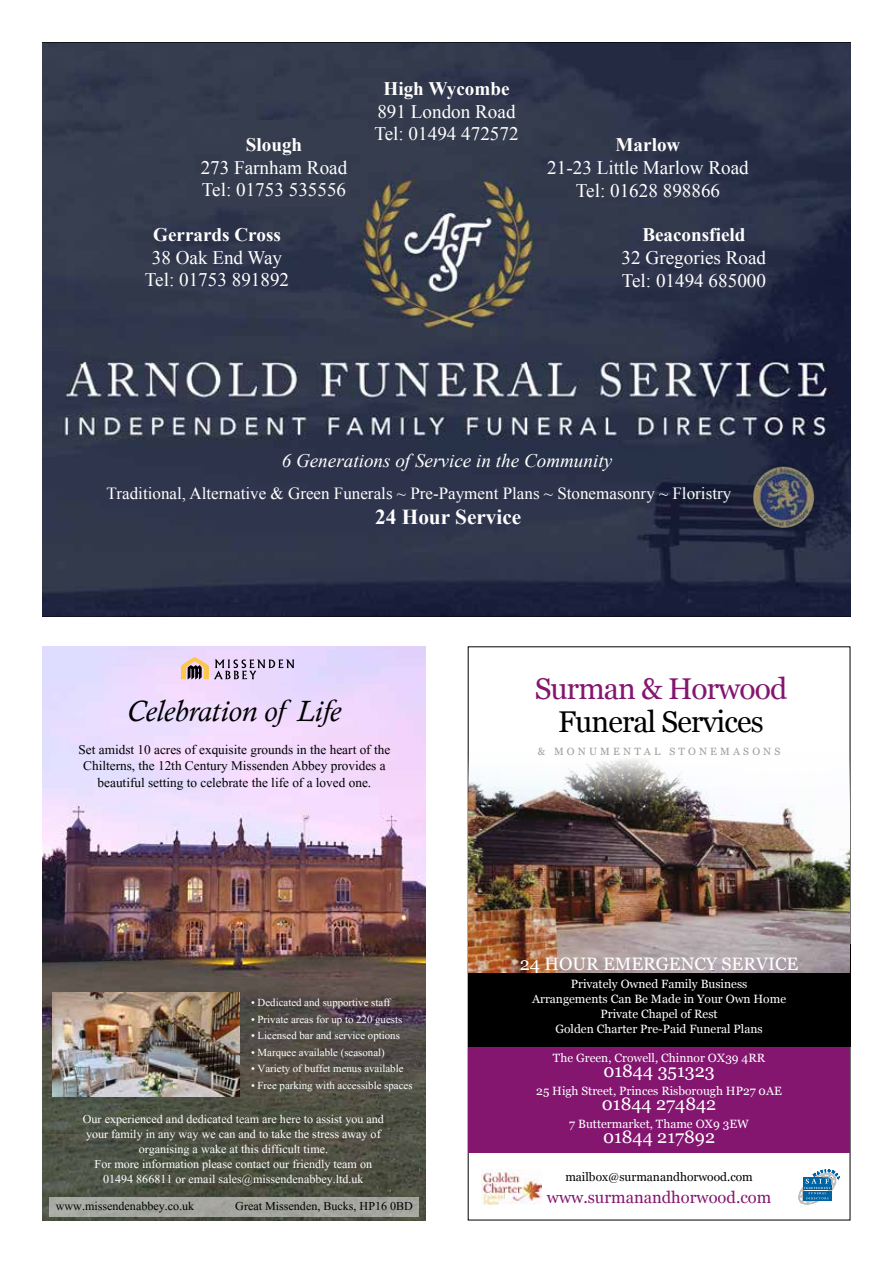
<style>
.page{position:relative;width:893px;height:1263px;background:#fff}
.page>*{position:absolute;margin:0;border:0;box-sizing:border-box;transform-origin:0 0}
.t1{font:italic 30px "Calisto";color:#000}
.t2{font:30px "Georgia";letter-spacing:-.03em;color:#000}
.t3{font:30px "Georgia";letter-spacing:-.03em;color:#841670}
.t4{font:700 21.3px "Times New Roman";color:#fff}
.t5{font:19.2px "Times New Roman";color:#fff}
.t6{font:700 19.2px "Times New Roman";color:#fff}
.t7{font:italic 19.2px "Times New Roman";color:#fff}
.t8{font:18px "Georgia";color:#fff}
.t9{font:16.95px "Times New Roman";color:#fff}
.t10{font:16.5px/16.5px "Aparajita";color:#000;text-align:center}
.t11{font:16.5px "Georgia";color:#841670}
.t12{font:15px/15px "Aparajita";color:#fff;text-align:center}
.t13{font:15px "Aparajita";color:#000}
.t14{font:13.5px "Aparajita";color:#fff}
.t15{font:12px/15px "Georgia";color:#fff;text-align:center}
.t16{font:12px "Georgia";color:#000}
.t17{font:10.5px "Georgia";letter-spacing:.3em;color:#9d9d9c}
</style>
<div class="page">
<img style="left:43px;top:1197px;width:382px;height:23px">
<div style="left:50px;top:1195px;width:369px;height:21px;background:#a5a7a0"></div>
<img style="left:43px;top:1134px;width:382px;height:63px">
<img style="left:43px;top:646px;width:382px;height:488px">
<div style="left:469px;top:1046px;width:381px;height:106px;background:#841670"></div>
<div style="left:468px;top:944px;width:382px;height:102px;background:#000"></div>
<img style="left:469px;top:753px;width:381px;height:219px">
<svg style="left:43px;top:43px;width:807px;height:574px;background:#32384d"></svg>
<img style="left:751px;top:466px;width:64px;height:62px">
<svg style="left:181px;top:657px;width:113px;height:22px;background:#bfacbb"></svg>
<img style="left:53px;top:993px;width:187px;height:103px">
<img style="left:482px;top:1169px;width:59px;height:35px">
<svg style="left:798px;top:1170px;width:42px;height:35px"></svg>
<p class="t6" style="left:246px;top:131px;width:58px">Slough</p>
<p class="t6" style="left:383px;top:75px;width:127px">High Wycombe</p>
<p class="t5" style="left:377px;top:99px;width:140px">891 London Road</p>
<p class="t5" style="left:374px;top:121px;width:146px">Tel: 01494 472572</p>
<p class="t6" style="left:616px;top:131px;width:66px">Marlow</p>
<p class="t5" style="left:201px;top:155px;width:148px">273 Farnham Road</p>
<p class="t5" style="left:547px;top:155px;width:203px">21-23 Little Marlow Road</p>
<p class="t5" style="left:202px;top:177px;width:146px">Tel: 01753 535556</p>
<p class="t5" style="left:576px;top:178px;width:146px">Tel: 01628 898866</p>
<p class="t6" style="left:153px;top:221px;width:129px">Gerrards Cross</p>
<p class="t6" style="left:642px;top:221px;width:105px">Beaconsfield</p>
<p class="t5" style="left:152px;top:244px;width:132px">38 Oak End Way</p>
<p class="t5" style="left:622px;top:244px;width:146px">32 Gregories Road</p>
<p class="t5" style="left:145px;top:267px;width:146px">Tel: 01753 891892</p>
<p class="t5" style="left:622px;top:267px;width:146px">Tel: 01494 685000</p>
<p class="t7" style="left:282px;top:447px;width:332px">6 Generations of Service in the Community</p>
<p class="t9" style="left:107px;top:482px;width:626px">Traditional, Alternative &amp; Green Funerals ~ Pre-Payment Plans ~ Stonemasonry ~ Floristry</p>
<p class="t4" style="left:375px;top:502px;width:147px">24 Hour Service</p>
<p class="t1" style="left:127px;top:693px;width:216px">Celebration of Life</p>
<p class="t10" style="left:79px;top:743px;width:313px">Set amidst 10 acres of exquisite grounds in the heart of the<br>Chilterns, the 12th Century Missenden Abbey provides a beautiful setting to celebrate the life of a loved one.</p>
<p class="t14" style="left:251px;top:996px;width:141px">• Dedicated and supportive staff</p>
<p class="t14" style="left:251px;top:1012px;width:153px">• Private areas for up to 220 guests</p>
<p class="t14" style="left:251px;top:1029px;width:150px">• Licensed bar and service options</p>
<p class="t14" style="left:251px;top:1045px;width:135px">• Marquee available (seasonal)</p>
<p class="t14" style="left:251px;top:1062px;width:154px">• Variety of buffet menus available</p>
<p class="t14" style="left:251px;top:1078px;width:163px">• Free parking with accessible spaces</p>
<p class="t12" style="left:83px;top:1113px;width:302px">Our experienced and dedicated team are here to assist you and your family in any way we can and to take the stress away of organising a wake at this difficult time.<br>For more information please contact our friendly team on 01494 866811 or email sales@missendenabbey.ltd.uk</p>
<p class="t13" style="left:56px;top:1198px;width:140px">www.missendenabbey.co.uk</p>
<p class="t13" style="left:235px;top:1198px;width:179px">Great Missenden, Bucks, HP16 0BD</p>
<p class="t3" style="left:535px;top:667px;width:254px">Surman &amp; Horwood</p>
<p class="t2" style="left:558px;top:700px;width:207px">Funeral Services</p>
<p class="t17" style="left:538px;top:743px;width:244px">&amp; MONUMENTAL STONEMASONS</p>
<p class="t8" style="left:520px;top:951px;width:280px">24 HOUR EMERGENCY SERVICE</p>
<p class="t15" style="left:532px;top:976px;width:256px">Privately Owned Family Business Arrangements Can Be Made in Your Own Home Private Chapel of Rest<br>Golden Charter Pre-Paid Funeral Plans</p>
<p class="t15" style="left:553px;top:1049px;width:214px">The Green, Crowell, Chinnor OX39 4RR</p>
<p class="t8" style="left:603px;top:1057px;width:113px">01844 351323</p>
<p class="t15" style="left:536px;top:1082px;width:247px">25 High Street, Princes Risborough HP27 0AE</p>
<p class="t8" style="left:602px;top:1090px;width:116px">01844 274842</p>
<p class="t15" style="left:569px;top:1115px;width:181px">7 Buttermarket, Thame OX9 3EW</p>
<p class="t8" style="left:603px;top:1123px;width:114px">01844 217892</p>
<p class="t16" style="left:565px;top:1168px;width:189px">mailbox@surmanandhorwood.com</p>
<p class="t11" style="left:547px;top:1185px;width:226px">www.surmanandhorwood.com</p>
</div>
